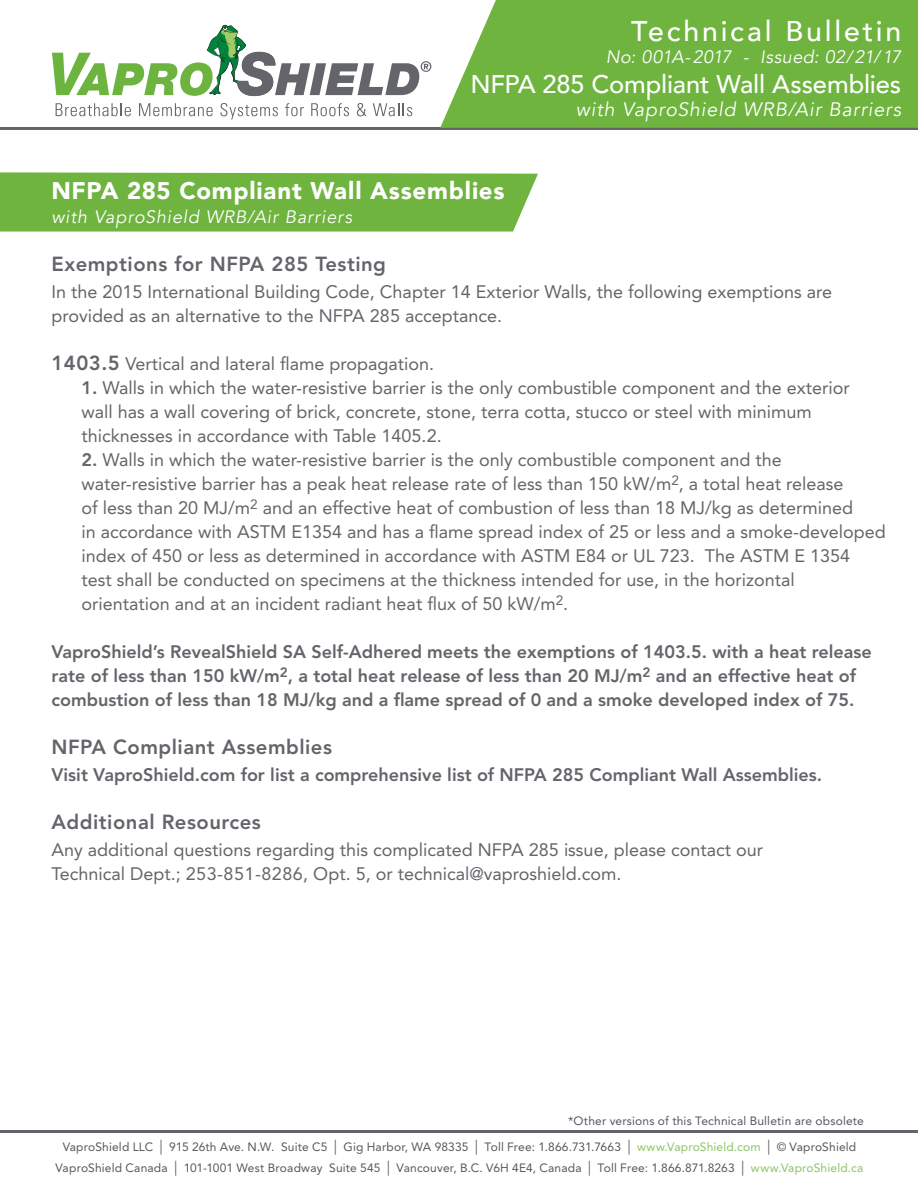
<style>
.page{position:relative;width:918px;height:1188px;background:#fff}
.page>*{position:absolute;margin:0;border:0;box-sizing:border-box;transform-origin:0 0}
.t1{font:500 28.5px "Avenir";letter-spacing:.1em;color:#fff}
.t2{font:500 25.5px "Avenir";letter-spacing:-.005em;color:#fff}
.t3{font:900 24px "Avenir";letter-spacing:.03em;color:#fff}
.t4{font:800 20.25px "Avenir LT";letter-spacing:.025em;color:#63656a}
.t5{font:italic 19.5px "Avenir";letter-spacing:.045em;color:#fff}
.t6{font:18px "Avenir LT";color:#63656a}
.t7{font:800 18px/24px "Avenir LT";color:#63656a}
.t8{font:italic 18px "Avenir";letter-spacing:.045em;color:#fff}
.t9{font:italic 18px "Avenir";letter-spacing:.02em;color:#fff}
.t10{font:12px "Avenir LT Std";letter-spacing:.015em;color:#57585a}
.s1{font-weight:800;font-size:20.25px}
.s2{font-weight:800}
.s3{font-size:15px}
.s4{color:#8dc266}
</style>
<div class="page">
<svg style="left:56px;top:103px;width:75px;height:13px"></svg>
<svg style="left:139px;top:103px;width:74px;height:13px"></svg>
<svg style="left:220px;top:103px;width:58px;height:17px"></svg>
<svg style="left:285px;top:103px;width:19px;height:13px"></svg>
<svg style="left:311px;top:103px;width:38px;height:13px"></svg>
<svg style="left:357px;top:103px;width:9px;height:13px"></svg>
<svg style="left:373px;top:103px;width:39px;height:13px"></svg>
<svg style="left:52px;top:25px;width:379px;height:71px"></svg>
<hr style="left:0;top:127px;width:918px;height:2px;background:#63656a">
<div style="left:0;top:172px;width:538px;height:60px;background:#6eb43f"></div>
<hr style="left:0;top:1130px;width:918px;height:2px;background:#63656a">
<div style="left:440px;top:0;width:478px;height:128px;background:#6eb43f"></div>
<p class="t1" style="left:631px;top:6px;width:272px">Technical Bulletin</p>
<p class="t9" style="left:606px;top:46px;width:297px">No: 001A-2017 - Issued: 02/21/17</p>
<p class="t2" style="left:470px;top:62px;width:432px">NFPA 285 Compliant Wall Assemblies</p>
<p class="t5" style="left:576px;top:97px;width:327px">with VaproShield WRB/Air Barriers</p>
<p class="t3" style="left:51px;top:170px;width:455px">NFPA 285 Compliant Wall Assemblies</p>
<p class="t8" style="left:51px;top:206px;width:302px">with VaproShield WRB/Air Barriers</p>
<p class="t4" style="left:51px;top:252px;width:336px">Exemptions for NFPA 285 Testing</p>
<p class="t6" style="left:51px;top:281px;width:782px">In the 2015 International Building Code, Chapter 14 Exterior Walls, the following exemptions are</p>
<p class="t6" style="left:51px;top:305px;width:452px">provided as an alternative to the NFPA 285 acceptance.</p>
<p class="t6" style="left:51px;top:353px;width:384px"><span class="s1">1403.5</span> Vertical and lateral flame propagation.</p>
<p class="t6" style="left:81px;top:377px;width:770px"><span class="s2">1.</span> Walls in which the water-resistive barrier is the only combustible component and the exterior</p>
<p class="t6" style="left:81px;top:401px;width:732px">wall has a wall covering of brick, concrete, stone, terra cotta, stucco or steel with minimum</p>
<p class="t6" style="left:81px;top:425px;width:362px">thicknesses in accordance with Table 1405.2.</p>
<p class="t6" style="left:81px;top:449px;width:702px"><span class="s2">2.</span> Walls in which the water-resistive barrier is the only combustible component and the</p>
<p class="t6" style="left:81px;top:473px;width:763px">water-resistive barrier has a peak heat release rate of less than 150 kW/m<sup>2</sup>, a total heat release</p>
<p class="t6" style="left:81px;top:497px;width:773px">of less than 20 MJ/m<sup>2</sup> and an effective heat of combustion of less than 18 MJ/kg as determined</p>
<p class="t6" style="left:81px;top:521px;width:806px">in accordance with ASTM E1354 and has a flame spread index of 25 or less and a smoke-developed</p>
<p class="t6" style="left:81px;top:545px;width:770px">index of 450 or less as determined in accordance with ASTM E84 or UL 723. The ASTM E 1354</p>
<p class="t6" style="left:81px;top:569px;width:715px">test shall be conducted on specimens at the thickness intended for use, in the horizontal</p>
<p class="t6" style="left:81px;top:593px;width:488px">orientation and at an incident radiant heat flux of 50 kW/m<sup>2</sup>.</p>
<p class="t7" style="left:51px;top:640px;width:822px">VaproShield’s RevealShield SA Self-Adhered meets the exemptions of 1403.5. with a heat release rate of less than 150 kW/m<sup>2</sup>, a total heat release of less than 20 MJ/m<sup>2</sup> and an effective heat of combustion of less than 18 MJ/kg and a flame spread of 0 and a smoke developed index of 75.</p>
<p class="t4" style="left:51px;top:735px;width:282px">NFPA Compliant Assemblies</p>
<p class="t7" style="left:51px;top:763px;width:772px">Visit VaproShield.com for list a comprehensive list of NFPA 285 Compliant Wall Assemblies.</p>
<p class="t4" style="left:51px;top:810px;width:211px">Additional Resources</p>
<p class="t6" style="left:51px;top:839px;width:713px">Any additional questions regarding this complicated NFPA 285 issue, please contact our</p>
<p class="t6" style="left:51px;top:863px;width:572px">Technical Dept.; 253-851-8286, Opt. 5, or technical@vaproshield.com.</p>
<p class="t10" style="left:568px;top:1113px;width:297px">*Other versions of this Technical Bulletin are obsolete</p>
<p class="t10" style="left:63px;top:1140px;width:795px">VaproShield LLC <span class="s3">|</span> 915 26th Ave. N.W. Suite C5 <span class="s3">|</span> Gig Harbor, WA 98335 <span class="s3">|</span> Toll Free: 1.866.731.7663 <span class="s3">|</span> <span class="s4">www.VaproShield.com</span> <span class="s3">|</span> © VaproShield</p>
<p class="t10" style="left:56px;top:1161px;width:809px">VaproShield Canada <span class="s3">|</span> 101-1001 West Broadway Suite 545 <span class="s3">|</span> Vancouver, B.C. V6H 4E4, Canada <span class="s3">|</span> Toll Free: 1.866.871.8263 <span class="s3">|</span> <span class="s4">www.VaproShield.ca</span></p>
</div>
